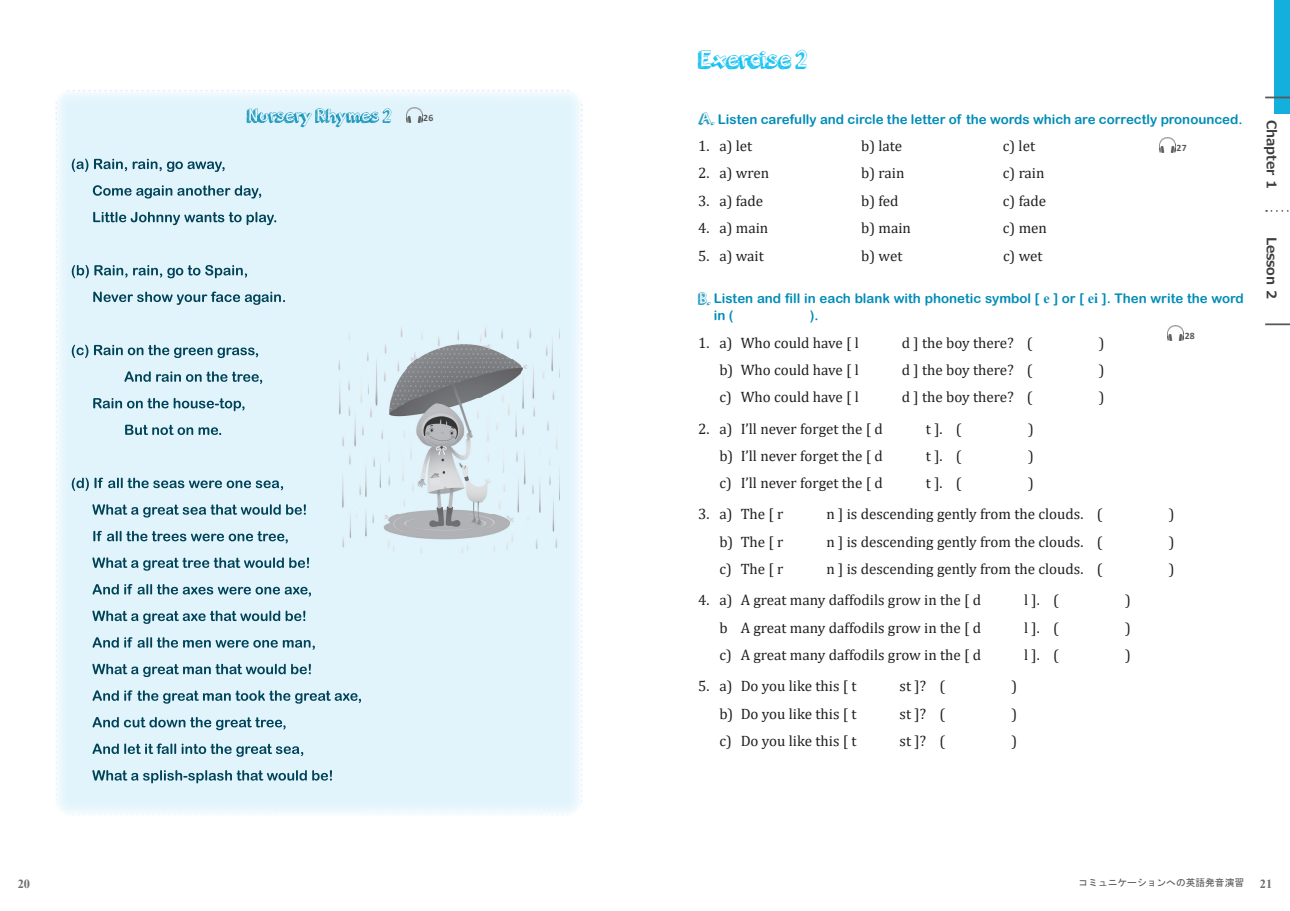
<style>
.page{position:relative;width:1290px;height:911px;background:#fff}
.page>*{position:absolute;margin:0;border:0;box-sizing:border-box;transform-origin:0 0}
.t1{font:26.62px "orangejuice";letter-spacing:-.02em;color:#01bdf2}
.t2{font:15px "Cambria";color:#231f20}
.t3{font:13.25px/16.4px "Arial Rounded MT Bold";color:#008cb7}
.t4{font:700 13.25px "Meiryo UI";color:#3e3e3f}
.t5{font:700 12.38px "Times New Roman";color:#6c6d70}
.t6{font:9.75px "MS Gothic";color:#57585a}
.t7{font:700 9.75px "Calibri";color:#57585a}
.s1{font-family:"orangejuice";font-size:17.75px;color:#1092b8}
.s2{font-family:"Times New Roman";font-weight:700;font-size:14.12px}
</style>
<div class="page">
<div style="left:1274px;top:0;width:16px;height:113px;background:#13b0de"></div>
<svg style="left:1265px;top:97px;width:25px;height:1px"></svg>
<hr style="left:1265px;top:323px;width:25px;height:2px;background:#57585a">
<svg style="left:1266px;top:210px;width:23px;height:2px"></svg>
<div style="left:55px;top:90px;width:442px;height:211px;background:#e1f4fc"></div>
<div style="left:56px;top:301px;width:307px;height:515px;background:#e1f4fc"></div>
<img style="left:247px;top:108px;width:144px;height:19px">
<img style="left:72px;top:159px;width:153px;height:13px">
<img style="left:93px;top:185px;width:168px;height:13px">
<img style="left:93px;top:212px;width:183px;height:13px">
<img style="left:72px;top:265px;width:175px;height:13px">
<img style="left:93px;top:291px;width:192px;height:14px">
<img style="left:72px;top:345px;width:186px;height:13px">
<img style="left:124px;top:371px;width:138px;height:13px">
<img style="left:93px;top:398px;width:152px;height:13px">
<img style="left:125px;top:425px;width:96px;height:10px">
<img style="left:72px;top:477px;width:211px;height:14px">
<img style="left:92px;top:504px;width:214px;height:13px">
<img style="left:93px;top:531px;width:195px;height:12px">
<img style="left:92px;top:557px;width:217px;height:14px">
<img style="left:93px;top:584px;width:218px;height:12px">
<img style="left:92px;top:610px;width:213px;height:14px">
<img style="left:93px;top:637px;width:222px;height:12px">
<img style="left:92px;top:664px;width:219px;height:13px">
<img style="left:93px;top:690px;width:268px;height:13px">
<img style="left:93px;top:717px;width:193px;height:13px">
<img style="left:93px;top:743px;width:210px;height:14px">
<img style="left:92px;top:770px;width:240px;height:13px">
<img style="left:291px;top:89px;width:282px;height:2px">
<img style="left:55px;top:124px;width:2px;height:302px">
<img style="left:581px;top:125px;width:2px;height:300px">
<img style="left:248px;top:814px;width:300px;height:2px">
<img style="left:331px;top:320px;width:229px;height:233px">
<img style="left:406px;top:107px;width:16px;height:15px">
<img style="left:1159px;top:138px;width:16px;height:15px">
<img style="left:1168px;top:325px;width:15px;height:16px">
<p class="t7" style="left:423px;top:111px;width:12px">26</p>
<h1 class="t1" style="left:698px;top:41px;width:110px">Exercise 2</h1>
<p class="t3" style="left:698px;top:110px;width:546px"><span class="s1">A.</span> Listen carefully and circle the letter of the words which are correctly pronounced.</p>
<p class="t2" style="left:698px;top:137px;width:56px">1. a) let</p>
<p class="t2" style="left:861px;top:137px;width:43px">b) late</p>
<p class="t2" style="left:1003px;top:137px;width:34px">c) let</p>
<p class="t2" style="left:698px;top:164px;width:73px">2. a) wren</p>
<p class="t2" style="left:861px;top:164px;width:45px">b) rain</p>
<p class="t2" style="left:1003px;top:164px;width:43px">c) rain</p>
<p class="t2" style="left:698px;top:192px;width:67px">3. a) fade</p>
<p class="t2" style="left:861px;top:192px;width:39px">b) fed</p>
<p class="t2" style="left:1003px;top:192px;width:45px">c) fade</p>
<p class="t2" style="left:698px;top:219px;width:72px">4. a) main</p>
<p class="t2" style="left:861px;top:219px;width:51px">b) main</p>
<p class="t2" style="left:1003px;top:219px;width:45px">c) men</p>
<p class="t2" style="left:698px;top:247px;width:67px">5. a) wait</p>
<p class="t2" style="left:861px;top:247px;width:43px">b) wet</p>
<p class="t2" style="left:1003px;top:247px;width:41px">c) wet</p>
<p class="t3" style="left:714px;top:290px;width:532px;text-indent:-16px"><span class="s1">B.</span> Listen and fill in each blank with phonetic symbol [ <span class="s2">e</span> ] or [ <span class="s2">ei</span> ]. Then write the word in (</p>
<p class="t7" style="left:1176px;top:141px;width:12px">27</p>
<p class="t3" style="left:810px;top:307px;width:10px">).</p>
<p class="t2" style="left:698px;top:333px;width:162px">1. a) Who could have [ l</p>
<p class="t2" style="left:902px;top:333px;width:132px">d ] the boy there? (</p>
<p class="t2" style="left:1099px;top:333px;width:7px">)</p>
<p class="t2" style="left:719px;top:361px;width:141px">b) Who could have [ l</p>
<p class="t2" style="left:902px;top:361px;width:132px">d ] the boy there? (</p>
<p class="t2" style="left:1099px;top:361px;width:7px">)</p>
<p class="t2" style="left:719px;top:388px;width:141px">c) Who could have [ l</p>
<p class="t2" style="left:902px;top:388px;width:132px">d ] the boy there? (</p>
<p class="t2" style="left:1099px;top:388px;width:7px">)</p>
<p class="t2" style="left:698px;top:419px;width:186px">2. a) I’ll never forget the [ d</p>
<p class="t2" style="left:926px;top:419px;width:37px">t ]. (</p>
<p class="t2" style="left:1028px;top:419px;width:7px">)</p>
<p class="t2" style="left:719px;top:447px;width:165px">b) I’ll never forget the [ d</p>
<p class="t2" style="left:926px;top:447px;width:37px">t ]. (</p>
<p class="t2" style="left:1028px;top:447px;width:7px">)</p>
<p class="t2" style="left:719px;top:474px;width:165px">c) I’ll never forget the [ d</p>
<p class="t2" style="left:926px;top:474px;width:37px">t ]. (</p>
<p class="t2" style="left:1028px;top:474px;width:7px">)</p>
<p class="t2" style="left:698px;top:505px;width:87px">3. a) The [ r</p>
<p class="t2" style="left:826px;top:505px;width:277px">n ] is descending gently from the clouds. (</p>
<p class="t2" style="left:1169px;top:505px;width:7px">)</p>
<p class="t2" style="left:719px;top:533px;width:65px">b) The [ r</p>
<p class="t2" style="left:826px;top:533px;width:277px">n ] is descending gently from the clouds. (</p>
<p class="t2" style="left:1169px;top:533px;width:7px">)</p>
<p class="t2" style="left:719px;top:560px;width:65px">c) The [ r</p>
<p class="t2" style="left:826px;top:560px;width:277px">n ] is descending gently from the clouds. (</p>
<p class="t2" style="left:1169px;top:560px;width:7px">)</p>
<p class="t2" style="left:698px;top:591px;width:284px">4. a) A great many daffodils grow in the [ d</p>
<p class="t2" style="left:1024px;top:591px;width:36px">l ]. (</p>
<p class="t2" style="left:1125px;top:591px;width:7px">)</p>
<p class="t2" style="left:719px;top:619px;width:263px">b A great many daffodils grow in the [ d</p>
<p class="t2" style="left:1024px;top:619px;width:36px">l ]. (</p>
<p class="t2" style="left:1125px;top:619px;width:7px">)</p>
<p class="t2" style="left:719px;top:646px;width:263px">c) A great many daffodils grow in the [ d</p>
<p class="t2" style="left:1024px;top:646px;width:36px">l ]. (</p>
<p class="t2" style="left:1125px;top:646px;width:7px">)</p>
<p class="t2" style="left:698px;top:677px;width:160px">5. a) Do you like this [ t</p>
<p class="t2" style="left:899px;top:677px;width:47px">st ]? (</p>
<p class="t2" style="left:1011px;top:677px;width:7px">)</p>
<p class="t2" style="left:719px;top:705px;width:139px">b) Do you like this [ t</p>
<p class="t2" style="left:899px;top:705px;width:47px">st ]? (</p>
<p class="t2" style="left:1011px;top:705px;width:7px">)</p>
<p class="t2" style="left:719px;top:732px;width:139px">c) Do you like this [ t</p>
<p class="t2" style="left:899px;top:732px;width:47px">st ]? (</p>
<p class="t2" style="left:1011px;top:732px;width:7px">)</p>
<p class="t7" style="left:1184px;top:329px;width:12px">28</p>
<p class="t4" style="left:1281px;top:120px;width:70px;rotate:90deg">Chapter 1</p>
<p class="t4" style="left:1281px;top:237px;width:63px;rotate:90deg">Lesson 2</p>
<p class="t5" style="left:18px;top:874px;width:14px">20</p>
<p class="t6" style="left:1078px;top:877px;width:167px">コミュニケーションへの英語発音演習</p>
<p class="t5" style="left:1260px;top:874px;width:14px">21</p>
</div>
